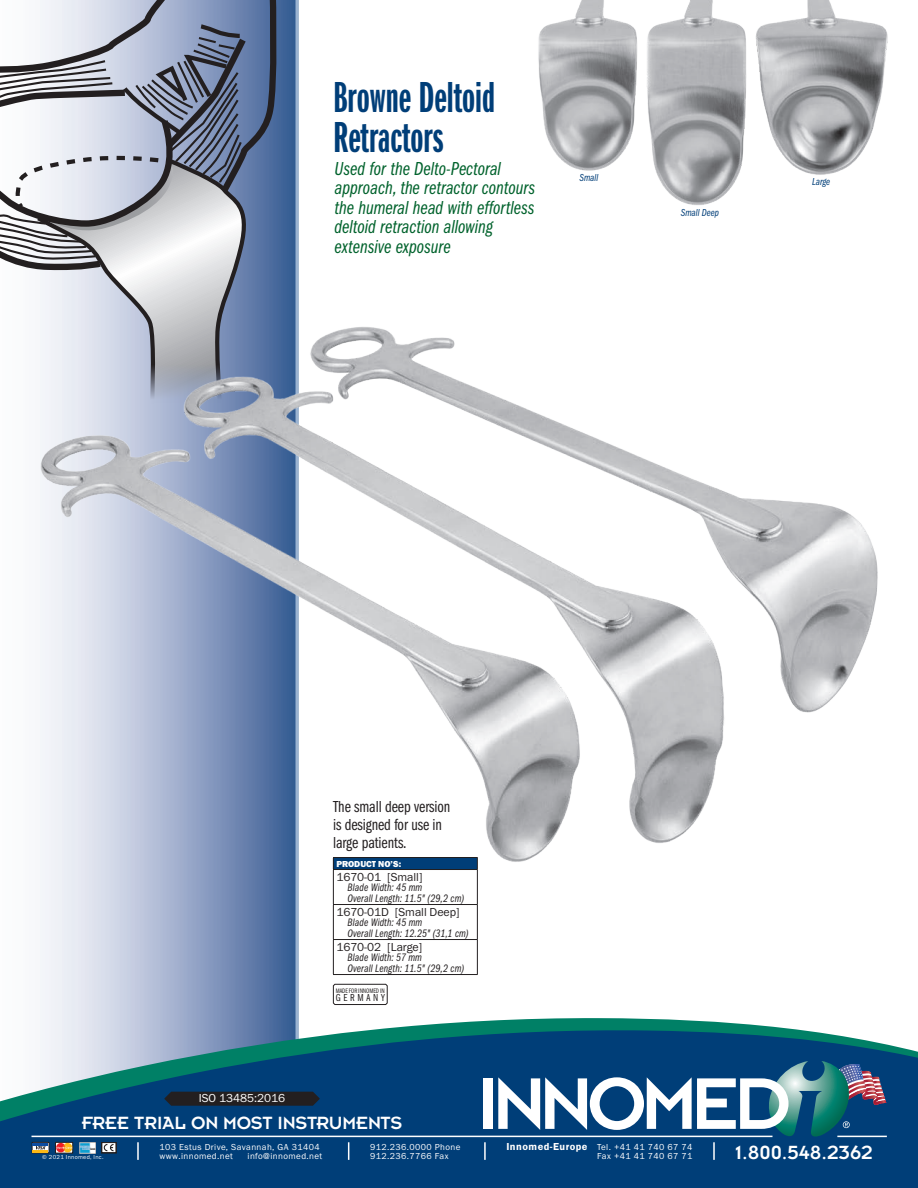
<style>
.page{position:relative;width:918px;height:1188px;background:#fff}
.page>*{position:absolute;margin:0;border:0;box-sizing:border-box;transform-origin:0 0}
.t1{font:45px/40.5px "ITC Franklin Gothic Std Dm X Cp";color:#003e78}
.t2{font:21px "Insignia";color:#fff}
.t3{font:19.5px/19.5px "ITC Franklin Gothic Std Bk Cp It";color:#00622c}
.t4{font:19.5px "Insignia";letter-spacing:-.01em;color:#fff}
.t5{font:16.5px/18px "ITC Franklin Gothic Std Bk Cp";letter-spacing:-.005em;color:#231f20}
.t6{font:12px "Franklin Gothic URW Boo";letter-spacing:-.005em;color:#231f20}
.t7{font:12px "Franklin Gothic URW Boo";letter-spacing:-.005em;color:#fff}
.t8{font:11.25px/10.5px "ITC Franklin Gothic Std Bk Cp It";letter-spacing:.01em;color:#231f20}
.t9{font:10.5px "ITC Franklin Gothic Std Bk Cp It";color:#003e78}
.t10{font:10.5px "ITC Franklin Gothic Std Bk Cp";letter-spacing:.265em;color:#231f20}
.t11{font:9px/9px "Franklin Gothic URW Boo";letter-spacing:.045em;color:#fff}
.t12{font:9px "Franklin Gothic URW Hea";letter-spacing:-.005em;color:#fff}
.t13{font:6.75px "ITC Franklin Gothic Std Bk Cp";letter-spacing:-.005em;color:#231f20}
.t14{font:6px "Franklin Gothic URW Boo";letter-spacing:.045em;color:#fff}
.s1{font-family:"Franklin Gothic URW Dem";font-size:10.5px}
</style>
<div class="page">
<svg style="left:40px;top:0;width:256px;height:1018px;background:#96a8c7"></svg>
<hr style="left:296px;top:0;width:2px;height:1044px;background:#cfd6e6">
<svg style="left:0;top:0;width:279px;height:318px"></svg>
<img style="left:538px;top:0;width:350px;height:205px">
<img style="left:40px;top:318px;width:838px;height:550px">
<svg style="left:0;top:1018px;width:918px;height:170px;background:#26628a"></svg>
<svg style="left:32px;top:1142px;width:17px;height:11px"></svg>
<hr style="left:33px;top:1143px;width:15px;height:3px;background:#0d4da1">
<svg style="left:55px;top:1142px;width:18px;height:11px"></svg>
<img style="left:79px;top:1142px;width:17px;height:11px">
<div style="left:101px;top:1142px;width:15px;height:11px;border:1px solid #231f20"></div>
<svg style="left:104px;top:1144px;width:10px;height:7px"></svg>
<div style="left:102px;top:1142px;width:14px;height:11px;border:1px solid #231f20"></div>
<div style="left:483px;top:1078px;width:10px;height:51px;background:#fff"></div>
<svg style="left:498px;top:1061px;width:388px;height:99px"></svg>
<svg style="left:164px;top:1092px;width:156px;height:14px;background:#202025"></svg>
<div style="left:333px;top:858px;width:144px;height:12px;background:#003e78"></div>
<hr style="left:333px;top:870px;width:1px;height:34px;background:#231f20">
<hr style="left:477px;top:870px;width:1px;height:34px;background:#231f20">
<hr style="left:333px;top:905px;width:1px;height:34px;background:#231f20">
<hr style="left:477px;top:905px;width:1px;height:34px;background:#231f20">
<hr style="left:333px;top:940px;width:1px;height:34px;background:#231f20">
<hr style="left:477px;top:940px;width:1px;height:34px;background:#231f20">
<hr style="left:333px;top:904px;width:145px;height:1px;background:#231f20">
<hr style="left:333px;top:939px;width:145px;height:1px;background:#231f20">
<hr style="left:333px;top:974px;width:145px;height:1px;background:#231f20">
<hr style="left:333px;top:857px;width:145px;height:1px;background:#231f20">
<hr style="left:333px;top:869px;width:145px;height:1px;background:#231f20">
<svg style="left:333px;top:983px;width:55px;height:22px"></svg>
<h1 class="t1" style="left:333px;top:78px;width:164px">Browne Deltoid<br>Retractors</h1>
<h3 class="t3" style="left:334px;top:159px;width:202px">Used for the Delto-Pectoral approach, the retractor contours the humeral head with effortless deltoid retraction allowing extensive exposure</h3>
<p class="t9" style="left:580px;top:172px;width:20px">Small</p>
<p class="t9" style="left:681px;top:206px;width:39px">Small Deep</p>
<p class="t9" style="left:812px;top:176px;width:20px">Large</p>
<h3 class="t5" style="left:333px;top:798px;width:119px">The small deep version is designed for use in large patients.</h3>
<h3 class="t7" style="left:199px;top:1090px;width:88px">ISO 13485:2016</h3>
<p class="t12" style="left:336px;top:858px;width:67px">PRODUCT NO’S:</p>
<h3 class="t6" style="left:336px;top:869px;width:88px">1670-01 [Small]</h3>
<p class="t8" style="left:348px;top:882px;width:118px">Blade Width: 45 mm<br>Overall Length: 11.5" (29,2 cm)</p>
<h3 class="t6" style="left:336px;top:904px;width:125px">1670-01D [Small Deep]</h3>
<p class="t8" style="left:348px;top:917px;width:123px">Blade Width: 45 mm<br>Overall Length: 12.25" (31,1 cm)</p>
<h3 class="t6" style="left:336px;top:939px;width:87px">1670-02 [Large]</h3>
<p class="t8" style="left:348px;top:952px;width:118px">Blade Width: 57 mm<br>Overall Length: 11.5" (29,2 cm)</p>
<p class="t13" style="left:336px;top:987px;width:51px">MADE FOR INNOMED IN</p>
<p class="t10" style="left:336px;top:992px;width:51px">GERMANY</p>
<h3 class="t4" style="left:82px;top:1113px;width:322px">FREE TRIAL ON MOST INSTRUMENTS</h3>
<p class="t11" style="left:248px;top:1151px;width:76px">info@innomed.net</p>
<p class="t11" style="left:370px;top:1142px;width:92px">912.236.0000 Phone<br>912.236.7766 Fax</p>
<p class="t11" style="left:506px;top:1142px;width:188px"><span class="s1">Innomed-Europe</span> Tel. +41 41 740 67 74</p>
<p class="t11" style="left:160px;top:1142px;width:162px">103 Estus Drive, Savannah, GA 31404 www.innomed.net</p>
<p class="t14" style="left:42px;top:1153px;width:63px">© 2021 Innomed, Inc.</p>
<p class="t11" style="left:597px;top:1151px;width:97px">Fax +41 41 740 67 71</p>
<h2 class="t2" style="left:736px;top:1142px;width:139px">1.800.548.2362</h2>
</div>
